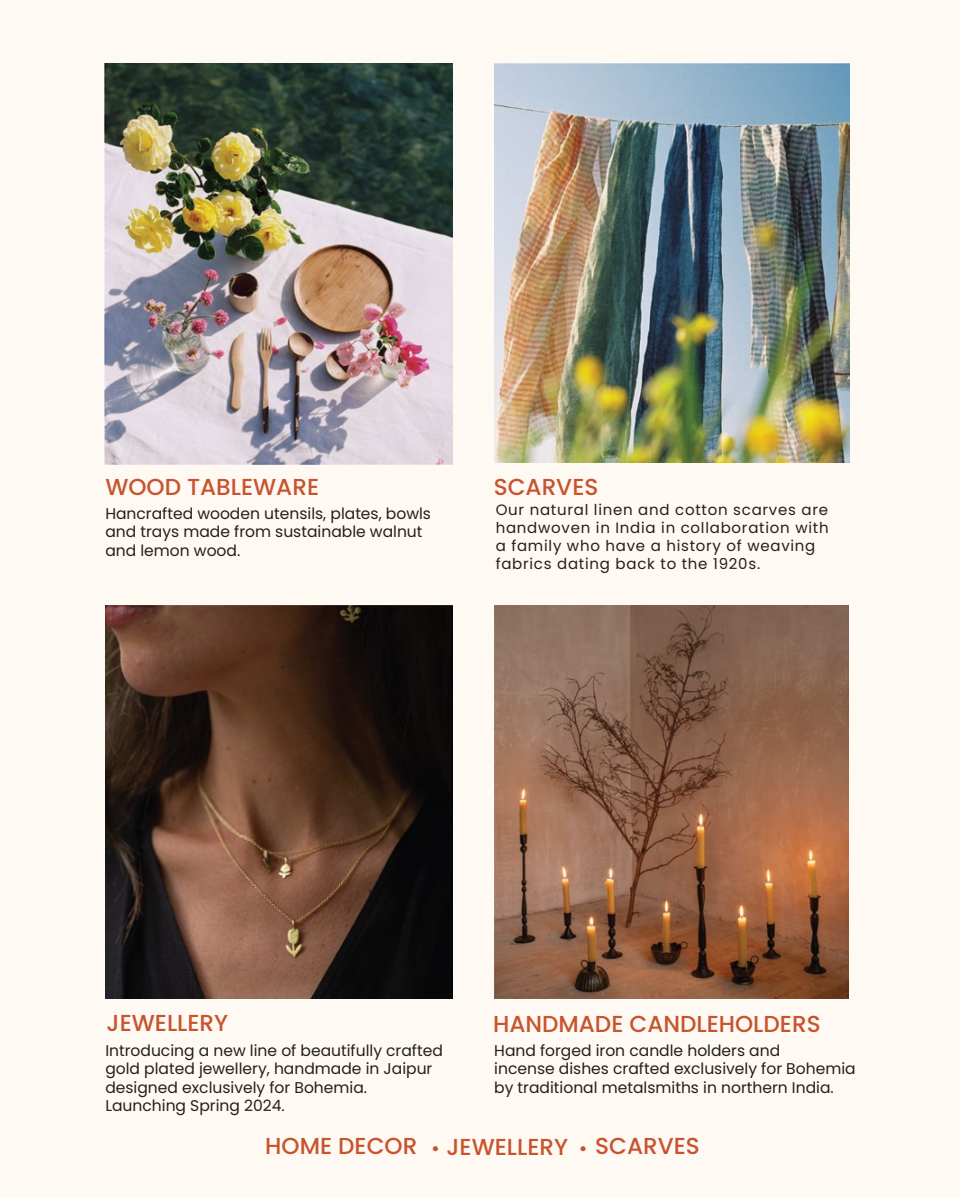
<style>
.page{position:relative;width:960px;height:1200px;background:#fff}
.page>*{position:absolute;margin:0;border:0;box-sizing:border-box;transform-origin:0 0}
.t1{font:500 23.12px "Poppins";color:#c7542e}
.t2{font:15.5px/18.6px "Poppins";color:#231f20}
.t3{font:15px/18px "Poppins";letter-spacing:.05em;color:#231f20}
.s1{font-family:"Myriad Pro";font-weight:400;font-size:24px}
</style>
<div class="page">
<div style="left:0;top:0;width:960px;height:1198px;background:#fff9f3"></div>
<img style="left:105px;top:63px;width:347px;height:401px">
<img style="left:106px;top:606px;width:346px;height:392px">
<img style="left:494px;top:63px;width:355px;height:400px">
<img style="left:495px;top:606px;width:354px;height:392px">
<h1 class="t1" style="left:105px;top:474px;width:215px">WOOD TABLEWARE</h1>
<p class="t2" style="left:105px;top:504px;width:327px">Hancrafted wooden utensils, plates, bowls and trays made from sustainable walnut and lemon wood.</p>
<h1 class="t1" style="left:494px;top:474px;width:106px">SCARVES</h1>
<p class="t3" style="left:496px;top:501px;width:334px">Our natural linen and cotton scarves are handwoven in India in collaboration with a family who have a history of weaving fabrics dating back to the 1920s.</p>
<h1 class="t1" style="left:107px;top:1010px;width:123px">JEWELLERY</h1>
<p class="t2" style="left:105px;top:1041px;width:339px">Introducing a new line of beautifully crafted gold plated jewellery, handmade in Jaipur designed exclusively for Bohemia.<br>Launching Spring 2024.</p>
<h1 class="t1" style="left:493px;top:1011px;width:329px">HANDMADE CANDLEHOLDERS</h1>
<p class="t2" style="left:494px;top:1041px;width:363px">Hand forged iron candle holders and<br>incense dishes crafted exclusively for Bohemia by traditional metalsmiths in northern India.</p>
<h1 class="t1" style="left:265px;top:1133px;width:436px">HOME DECOR <span class="s1">•</span> JEWELLERY <span class="s1">•</span> SCARVES</h1>
</div>
